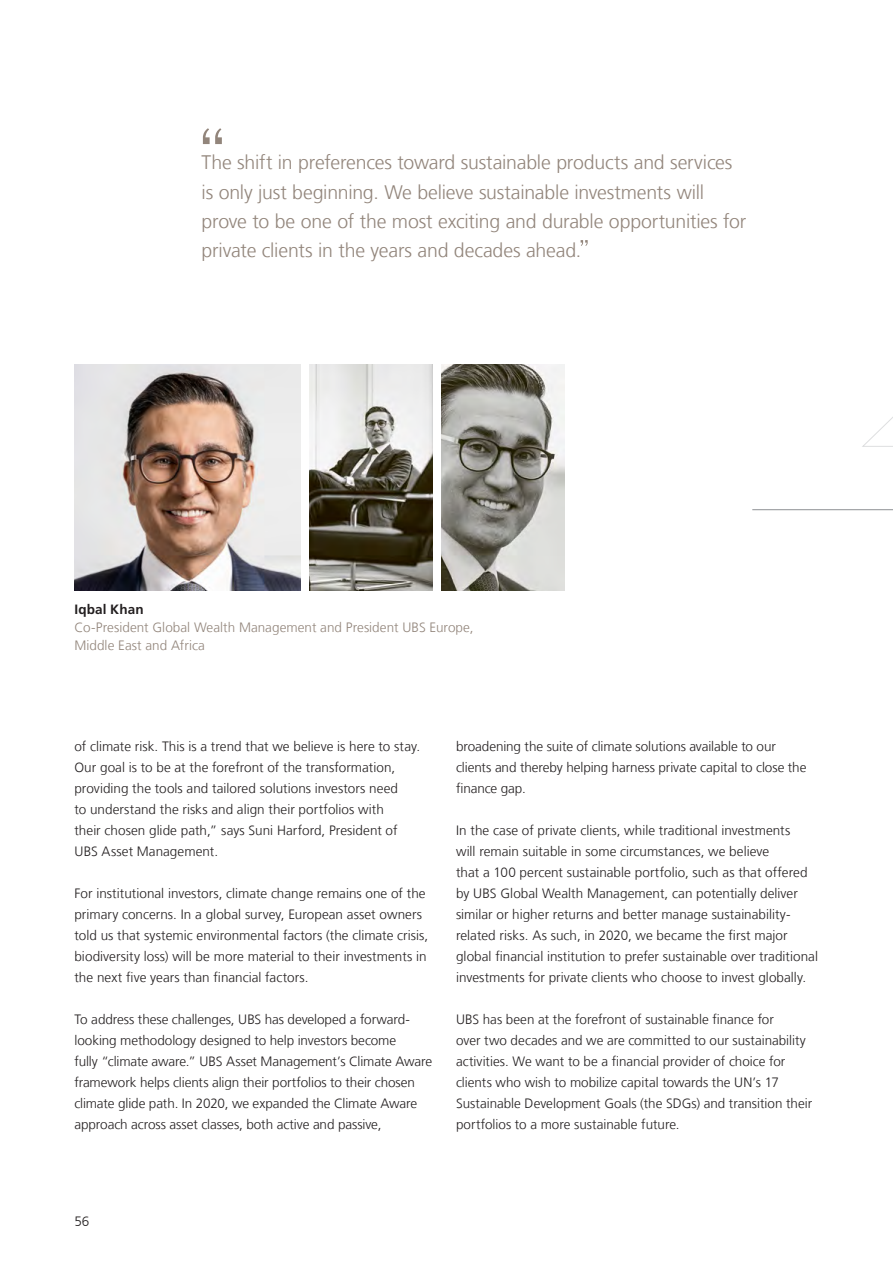
<style>
.page{position:relative;width:893px;height:1263px;background:#fff}
.page>*{position:absolute;margin:0;border:0;box-sizing:border-box;transform-origin:0 0}
.t1{font:300 19.5px/29.2px "Frutiger LT Com";letter-spacing:-.01em;color:#92857b}
.body{font:300 13.5px/21px "Frutiger LT Com";color:#231f20}
.GEB_caption_-_positi{font:300 13.5px/18px "Frutiger LT Com";letter-spacing:.005em;color:#92857b}
.GEB_caption_-_name{font:700 13.5px "Frutiger LT Com";letter-spacing:.005em;color:#231f20}
</style>
<div class="page">
<svg style="left:752px;top:417px;width:141px;height:94px"></svg>
<svg style="left:203px;top:128px;width:19px;height:16px"></svg>
<svg style="left:581px;top:240px;width:7px;height:6px"></svg>
<img style="left:310px;top:365px;width:122px;height:226px">
<img style="left:74px;top:365px;width:226px;height:226px">
<img style="left:442px;top:365px;width:122px;height:226px">
<p class="t1" style="left:202px;top:148px;width:546px">The shift in preferences toward sustainable products and services is only just beginning. We believe sustainable investments will prove to be one of the most exciting and durable opportunities for private clients in the years and decades ahead.</p>
<p class="GEB_caption_-_name" style="left:74px;top:601px;width:71px">Iqbal Khan</p>
<p class="GEB_caption_-_positi" style="left:74px;top:618px;width:401px">Co-President Global Wealth Management and President UBS Europe,<br>Middle East and Africa</p>
<p class="body" style="left:74px;top:736px;width:347px">of climate risk. This is a trend that we believe is here to stay.<br>Our goal is to be at the forefront of the transformation, providing the tools and tailored solutions investors need<br>to -understand the risks and align their portfolios with<br>their -chosen glide path,” says Suni Harford, President of UBS Asset Management.</p>
<p class="body" style="left:74px;top:883px;width:355px">For institutional investors, climate change remains one of the primary concerns. In a global survey, European asset owners told us that systemic environmental factors (the climate crisis, biodiversity loss) will be more material to their investments in the next five years than financial factors.</p>
<p class="body" style="left:74px;top:1009px;width:359px">To address these challenges, UBS has developed a forward&shy;looking methodology designed to help investors become<br>-fully “climate aware.” UBS Asset Management’s Climate Aware framework helps clients align their portfolios to their chosen -climate glide path. In 2020, we expanded the Climate Aware approach across asset classes, both active and passive,</p>
<p class="body" style="left:456px;top:736px;width:352px">broadening the suite of climate solutions available to our -clients and thereby helping harness private capital to close the finance gap.</p>
<p class="body" style="left:456px;top:820px;width:363px">In the case of private clients, while traditional investments<br>will remain suitable in some circumstances, we believe<br>that a 100 percent sustainable portfolio, such as that offered by UBS Global Wealth Management, can potentially deliver similar or higher returns and better manage sustainability&shy;related risks. As such, in 2020, we became the first major global financial institution to prefer sustainable over traditional investments for private clients who choose to invest globally.</p>
<p class="body" style="left:456px;top:1009px;width:358px">UBS has been at the forefront of sustainable finance for<br>over two decades and we are committed to our sustainability activities. We want to be a financial provider of choice for -clients who wish to mobilize capital towards the UN’s 17 -Sustainable Development Goals (the SDGs) and transition their portfolios to a more sustainable future.</p>
<p class="body" style="left:74px;top:1211px;width:17px">56</p>
</div>
